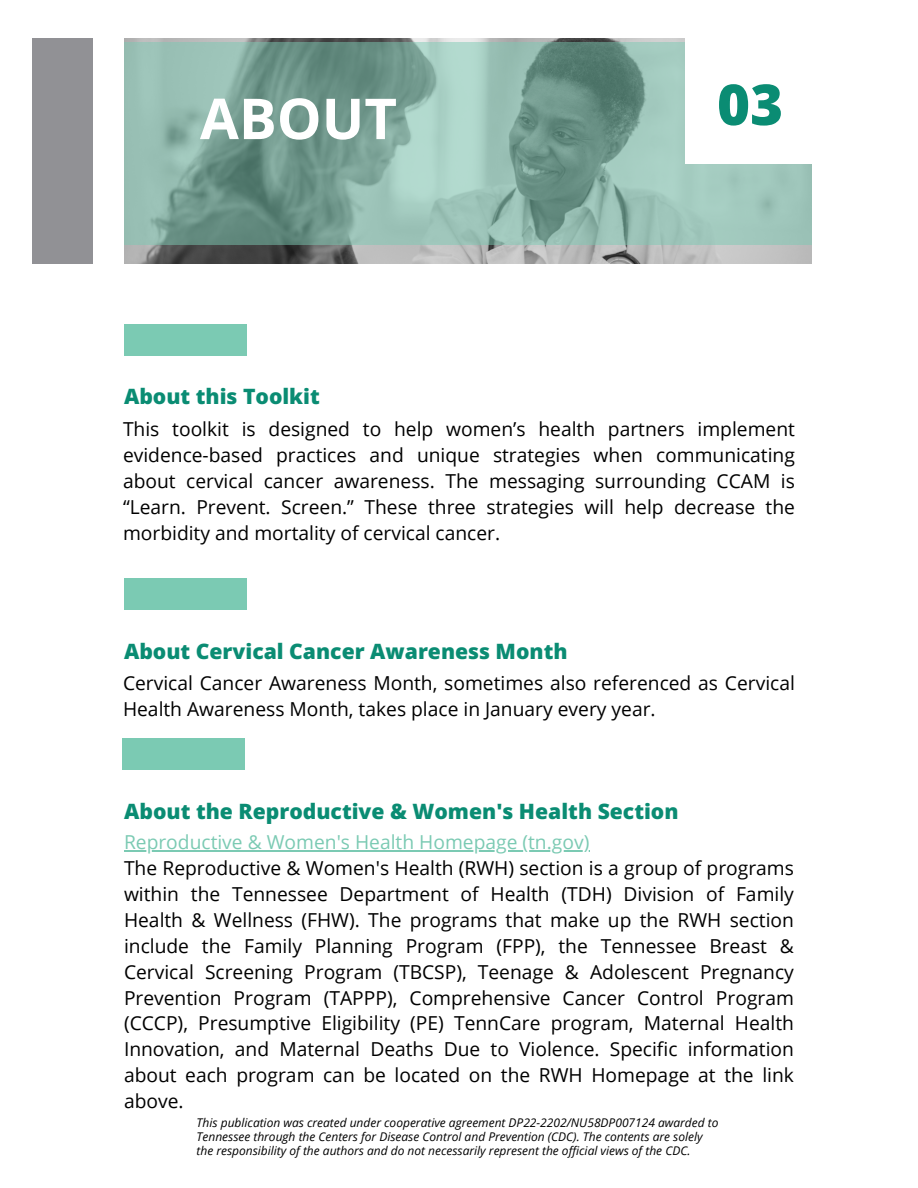
<style>
.page{position:relative;width:918px;height:1188px;background:#fff}
.page>*{position:absolute;margin:0;border:0;box-sizing:border-box;transform-origin:0 0}
.t1{font:700 56.4px "Open Sans";color:#fff}
.t2{font:800 56.4px "Open Sans";color:#0a8c73}
.t3{font:800 21.15px "Open Sans";color:#0a8c73}
.t4{font:19.2px/25.8px "Open Sans";color:#000;text-align:justify}
.t5{font:19.2px "Open Sans";color:#7bcab3}
.t6{font:italic 12px/14px "Open Sans";color:#000}
</style>
<div class="page">
<img style="left:124px;top:38px;width:687px;height:225px">
<svg style="left:124px;top:42px;width:687px;height:203px;background:#86aea2"></svg>
<div style="left:685px;top:34px;width:130px;height:130px;background:#fff"></div>
<div style="left:124px;top:324px;width:123px;height:31px;background:#7bcab3"></div>
<div style="left:124px;top:578px;width:123px;height:32px;background:#7bcab3"></div>
<div style="left:122px;top:738px;width:123px;height:32px;background:#7bcab3"></div>
<hr style="left:124px;top:850px;width:465px;height:2px;background:#7bcab3">
<div style="left:33px;top:38px;width:60px;height:225px;background:#919195"></div>
<p class="t1" style="left:200px;top:79px;width:199px">ABOUT</p>
<p class="t3" style="left:124px;top:382px;width:197px">About this Toolkit</p>
<p class="t2" style="left:717px;top:65px;width:68px">03</p>
<p class="t4" style="left:123px;top:416px;width:673px">This toolkit is designed to help women’s health partners implement evidence-based practices and unique strategies when communicating about cervical cancer awareness. The messaging surrounding CCAM is “Learn. Prevent. Screen.” These three strategies will help decrease the morbidity and mortality of cervical cancer.</p>
<p class="t3" style="left:124px;top:636px;width:445px">About Cervical Cancer Awareness Month</p>
<p class="t4" style="left:123px;top:670px;width:673px">Cervical Cancer Awareness Month, sometimes also referenced as Cervical<br>Health Awareness Month, takes place in January every year.</p>
<p class="t3" style="left:124px;top:796px;width:556px">About the Reproductive &amp; Women's Health Section</p>
<p class="t5" style="left:124px;top:829px;width:467px">Reproductive &amp; Women's Health Homepage (tn.gov)</p>
<p class="t4" style="left:124px;top:855px;width:671px">The Reproductive &amp; Women's Health (RWH) section is a group of programs within the Tennessee Department of Health (TDH) Division of Family Health &amp; Wellness (FHW). The programs that make up the RWH section include the Family Planning Program (FPP), the Tennessee Breast &amp; Cervical Screening Program (TBCSP), Teenage &amp; Adolescent Pregnancy Prevention Program (TAPPP), Comprehensive Cancer Control Program (CCCP), Presumptive Eligibility (PE) TennCare program, Maternal Health Innovation, and Maternal Deaths Due to Violence. Specific information about each program can be located on the RWH Homepage at the link above.</p>
<p class="t6" style="left:197px;top:1116px;width:523px">This publication was created under cooperative agreement DP22-2202/NU58DP007124 awarded to<br>Tennessee through the Centers for Disease Control and Prevention (CDC). The contents are solely the responsibility of the authors and do not necessarily represent the official views of the CDC.</p>
</div>
